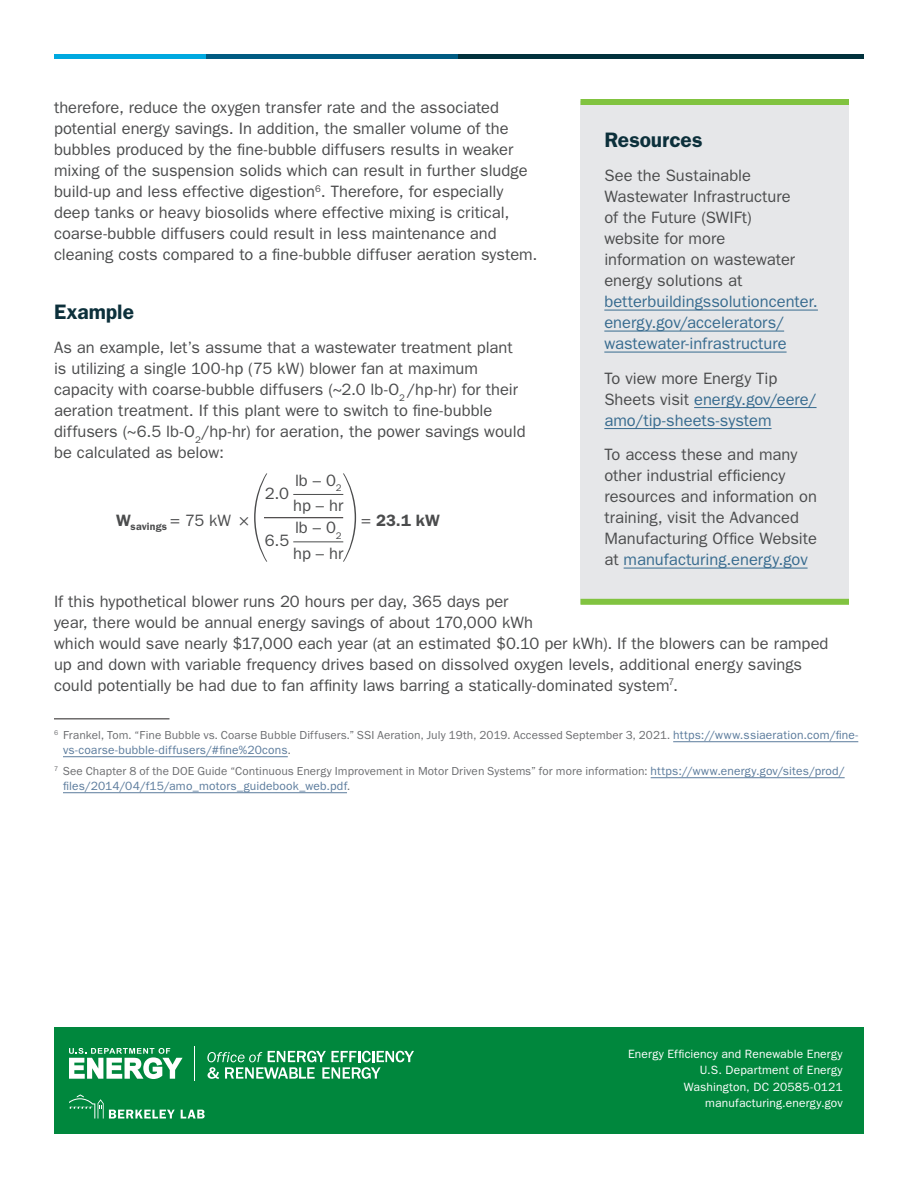
<style>
.page{position:relative;width:918px;height:1188px;background:#fff}
.page>*{position:absolute;margin:0;border:0;box-sizing:border-box;transform-origin:0 0}
.Subhead{font:600 21px "Franklin Gothic";letter-spacing:-.005em;color:#0c303b}
.Body_Text{font:16.5px/21px "Franklin Gothic";color:#4b4c4d}
.Body_Text-2{font:16.5px/21px "Franklin Gothic";color:#376b8f}
.Body_Text-3{font:600 16.5px "Franklin Gothic";color:#4b4c4d}
.Footnotes{font:12px/15px "Franklin Gothic URW Boo";letter-spacing:.01em;color:#6c6d70}
.Body_Text-4{font:12px "Franklin Gothic";letter-spacing:.015em;color:#fff}
.Body_Text-5{font:600 10.5px "Franklin Gothic";letter-spacing:.015em;color:#4b4c4d}
.s1{font-weight:400}
.s2{color:#376b8f}
.s3{color:#4b4c4d}
.s4{font-family:"Franklin Gothic";color:#5b7b9c}
</style>
<div class="page">
<div style="left:54px;top:1028px;width:810px;height:106px;background:#00873d"></div>
<svg style="left:207px;top:1051px;width:207px;height:28px"></svg>
<svg style="left:69px;top:1048px;width:114px;height:31px"></svg>
<hr style="left:194px;top:1046px;width:1px;height:35px;background:#fff">
<svg style="left:69px;top:1094px;width:106px;height:25px"></svg>
<svg style="left:181px;top:1110px;width:24px;height:9px"></svg>
<hr style="left:673px;top:741px;width:185px;height:1px;background:#5b7b9c">
<hr style="left:63px;top:756px;width:225px;height:1px;background:#5b7b9c">
<hr style="left:651px;top:777px;width:194px;height:1px;background:#5b7b9c">
<hr style="left:63px;top:792px;width:284px;height:1px;background:#5b7b9c">
<hr style="left:54px;top:718px;width:116px;height:1px;background:#231f20">
<div style="left:580px;top:101px;width:269px;height:503px;background:#e6e7e9"></div>
<div style="left:580px;top:99px;width:269px;height:6px;background:#81c340"></div>
<div style="left:580px;top:599px;width:269px;height:6px;background:#81c340"></div>
<hr style="left:604px;top:310px;width:214px;height:1px;background:#376b8f">
<hr style="left:604px;top:331px;width:180px;height:1px;background:#376b8f">
<hr style="left:604px;top:352px;width:183px;height:1px;background:#376b8f">
<hr style="left:694px;top:407px;width:123px;height:1px;background:#376b8f">
<hr style="left:604px;top:428px;width:168px;height:1px;background:#376b8f">
<hr style="left:624px;top:568px;width:184px;height:1px;background:#376b8f">
<hr style="left:457px;top:54px;width:407px;height:4px;background:#01313c">
<hr style="left:206px;top:54px;width:251px;height:4px;background:#005b82">
<hr style="left:54px;top:54px;width:152px;height:4px;background:#00a9e0">
<hr style="left:293px;top:494px;width:50px;height:1px;background:#4b4c4d">
<svg style="left:254px;top:473px;width:13px;height:89px"></svg>
<svg style="left:343px;top:473px;width:13px;height:89px"></svg>
<hr style="left:293px;top:541px;width:50px;height:1px;background:#4b4c4d">
<hr style="left:264px;top:517px;width:79px;height:1px;background:#231f20">
<p class="Body_Text" style="left:54px;top:97px;width:485px">therefore, reduce the oxygen transfer rate and the associated potential energy savings. In addition, the smaller volume of the bubbles produced by the fine-bubble diffusers results in weaker mixing of the suspension solids which can result in further sludge build-up and less effective digestion<sup>6</sup>. Therefore, for especially deep tanks or heavy biosolids where effective mixing is critical, coarse-bubble diffusers could result in less maintenance and cleaning costs compared to a fine-bubble diffuser aeration system.</p>
<p class="Subhead" style="left:54px;top:299px;width:82px">Example</p>
<p class="Body_Text" style="left:54px;top:337px;width:473px">As an example, let’s assume that a wastewater treatment plant is utilizing a single 100-hp (75 kW) blower fan at maximum capacity with coarse-bubble diffusers (~2.0 lb-O<sub>2</sub> /hp-hr) for their aeration treatment. If this plant were to switch to fine-bubble diffusers (~6.5 lb-O<sub>2</sub>/hp-hr) for aeration, the power savings would be calculated as below:</p>
<p class="Body_Text" style="left:295px;top:469px;width:48px">lb – 0<sub>2</sub></p>
<p class="Body_Text" style="left:293px;top:495px;width:52px">hp – hr</p>
<p class="Body_Text" style="left:265px;top:483px;width:26px">2.0</p>
<p class="Body_Text-5" style="left:116px;top:520px;width:135px"><sup>W</sup>savings <sup>=</sup> <sup>75</sup> <sup>kW</sup> <sup>×</sup></p>
<p class="Body_Text-3" style="left:361px;top:510px;width:80px"><span class="s1">=</span> 23.1 kW</p>
<p class="Body_Text" style="left:295px;top:517px;width:48px">lb – 0<sub>2</sub></p>
<p class="Body_Text" style="left:293px;top:542px;width:52px">hp – hr</p>
<p class="Body_Text" style="left:265px;top:530px;width:26px">6.5</p>
<p class="Subhead" style="left:604px;top:127px;width:100px">Resources</p>
<p class="Body_Text" style="left:604px;top:165px;width:215px">See the Sustainable<br>Wastewater Infrastructure<br>of the Future (SWIFt)<br>website for more<br>information on wastewater energy solutions at <span class="s2">betterbuildingssolutioncenter. energy.gov/accelerators/ wastewater-infrastructure</span></p>
<p class="Body_Text-2" style="left:604px;top:367px;width:214px"><span class="s3">To view more Energy Tip<br>Sheets visit</span> energy.gov/eere/ amo/tip-sheets-system</p>
<p class="Body_Text" style="left:604px;top:444px;width:214px">To access these and many other industrial efficiency resources and information on training, visit the Advanced<br>Manufacturing Office Website at <span class="s2">manufacturing.energy.gov</span></p>
<p class="Body_Text" style="left:54px;top:590px;width:776px">If this hypothetical blower runs 20 hours per day, 365 days per<br>year, there would be annual energy savings of about 170,000 kWh<br>which would save nearly $17,000 each year (at an estimated $0.10 per kWh). If the blowers can be ramped up and down with variable frequency drives based on dissolved oxygen levels, additional energy savings could potentially be had due to fan affinity laws barring a statically-dominated system<sup>7</sup>.</p>
<p class="Footnotes" style="left:63px;top:727px;width:797px;text-indent:-9px"><sup>6</sup> Frankel, Tom. “Fine Bubble vs. Coarse Bubble Diffusers.” SSI Aeration, July 19th, 2019. Accessed September 3, 2021. <span class="s4">https://www.ssiaeration.com/fine&shy;vs-coarse-bubble-diffusers/#fine%20cons</span>.</p>
<p class="Footnotes" style="left:63px;top:763px;width:783px;text-indent:-9px"><sup>7</sup> See Chapter 8 of the DOE Guide “Continuous Energy Improvement in Motor Driven Systems” for more information: <span class="s4">https://www.energy.gov/sites/prod/ files/2014/04/f15/amo_motors_guidebook_web.pdf</span>.</p>
<p class="Body_Text-4" style="left:628px;top:1047px;width:216px">Energy Efficiency and Renewable Energy</p>
<p class="Body_Text-4" style="left:700px;top:1063px;width:144px">U.S. Department of Energy</p>
<p class="Body_Text-4" style="left:684px;top:1080px;width:161px">Washington, DC 20585-0121</p>
<p class="Body_Text-4" style="left:705px;top:1096px;width:139px">manufacturing.energy.gov</p>
</div>
